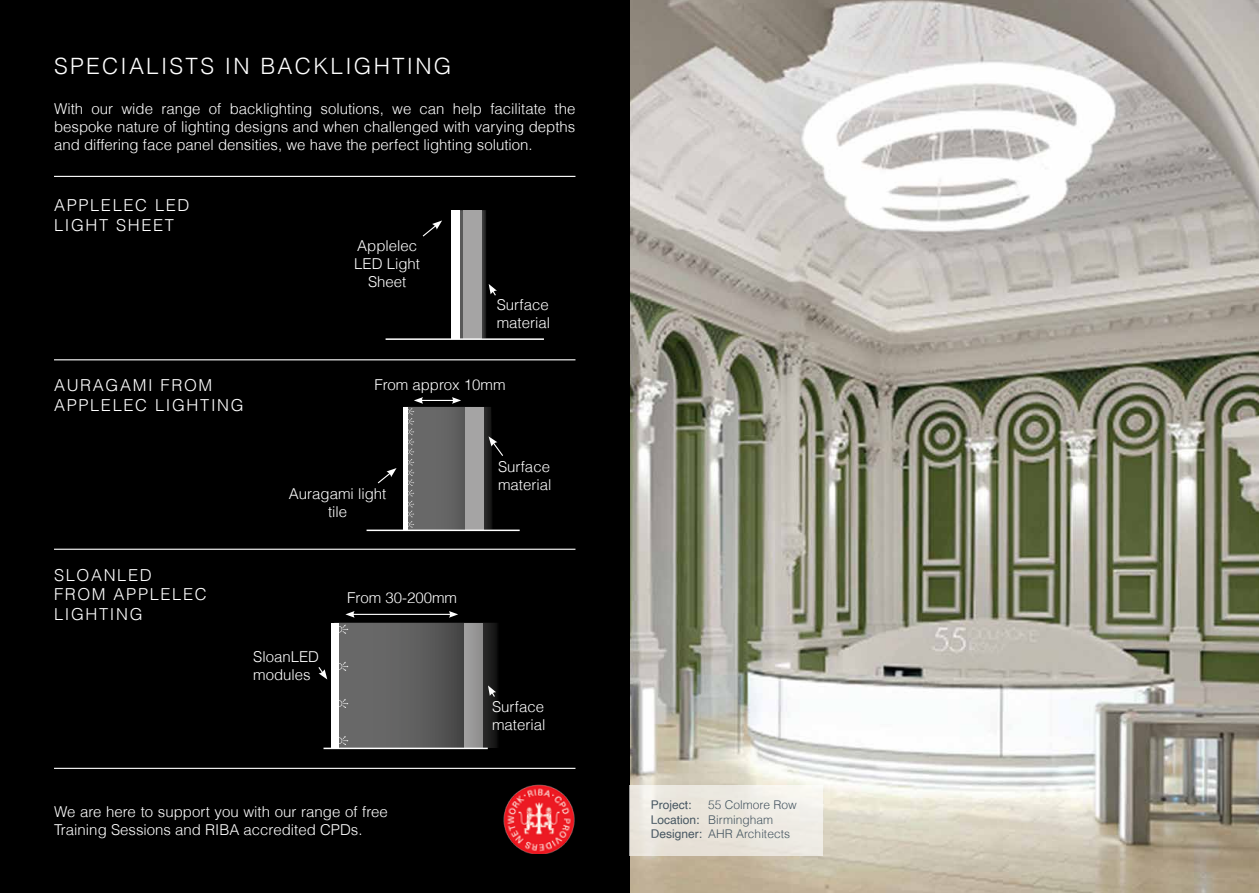
<style>
.page{position:relative;width:1259px;height:893px;background:#fff}
.page>*{position:absolute;margin:0;border:0;box-sizing:border-box;transform-origin:0 0}
.t1{font:300 22.5px "Helvetica";letter-spacing:.1em;color:#fff}
.t2{font:300 16.5px/19.8px "Helvetica";letter-spacing:.1em;color:#fff}
.t3{font:300 15px/18px "Helvetica";color:#fff}
.t4{font:300 12px/14.4px "Helvetica";color:#465661}
.t5{font:12px/14.4px "Helvetica";color:#465661}
</style>
<div class="page">
<img style="left:629px;top:0;width:630px;height:893px">
<div style="left:0;top:0;width:629px;height:893px;background:#000"></div>
<div style="left:451px;top:210px;width:8px;height:129px;background:#fff"></div>
<hr style="left:385px;top:338px;width:159px;height:2px;background:#fff">
<svg style="left:422px;top:220px;width:20px;height:17px"></svg>
<svg style="left:459px;top:210px;width:38px;height:129px"></svg>
<hr style="left:54px;top:549px;width:521px;height:1px;background:#fff">
<hr style="left:54px;top:768px;width:521px;height:1px;background:#fff">
<hr style="left:54px;top:359px;width:521px;height:1px;background:#fff">
<hr style="left:54px;top:176px;width:521px;height:1px;background:#fff">
<hr style="left:323px;top:748px;width:165px;height:1px;background:#fff">
<svg style="left:318px;top:667px;width:9px;height:12px"></svg>
<div style="left:331px;top:623px;width:8px;height:126px;background:#fff"></div>
<svg style="left:334px;top:611px;width:163px;height:138px"></svg>
<hr style="left:403px;top:407px;width:4px;height:124px;background:#fff">
<hr style="left:366px;top:530px;width:154px;height:1px;background:#fff">
<svg style="left:377px;top:468px;width:19px;height:16px"></svg>
<svg style="left:404px;top:397px;width:100px;height:133px"></svg>
<img style="left:503px;top:785px;width:72px;height:69px">
<div style="left:629px;top:785px;width:193px;height:70px;background:linear-gradient(to right,#e8e3da,#f0eee7)"></div>
<h1 class="t1" style="left:54px;top:52px;width:399px">SPECIALISTS IN BACKLIGHTING</h1>
<p class="t3" style="left:54px;top:99px;width:523px;text-align:justify">With our wide range of backlighting solutions, we can help facilitate the bespoke nature of lighting designs and when challenged with varying depths and differing face panel densities, we have the perfect lighting solution.</p>
<p class="t2" style="left:54px;top:195px;width:137px">APPLELEC LED<br>LIGHT SHEET</p>
<p class="t2" style="left:54px;top:375px;width:191px">AURAGAMI FROM<br>APPLELEC LIGHTING</p>
<p class="t3" style="left:354px;top:237px;width:67px;text-align:center">Applelec<br>LED Light<br>Sheet</p>
<p class="t3" style="left:497px;top:296px;width:55px">Surface material</p>
<p class="t3" style="left:374px;top:375px;width:133px">From approx 10mm</p>
<p class="t3" style="left:289px;top:484px;width:99px;text-align:center">Auragami light tile</p>
<p class="t3" style="left:498px;top:458px;width:55px">Surface material</p>
<p class="t2" style="left:54px;top:565px;width:154px">SLOANLED<br>FROM APPLELEC<br>LIGHTING</p>
<p class="t3" style="left:253px;top:647px;width:67px">SloanLED modules</p>
<p class="t3" style="left:347px;top:589px;width:111px">From 30-200mm</p>
<p class="t3" style="left:492px;top:698px;width:55px">Surface material</p>
<p class="t3" style="left:54px;top:803px;width:335px">We are here to support you with our range of free<br>Training Sessions and RIBA accredited CPDs.</p>
<p class="t5" style="left:651px;top:798px;width:53px">Project:<br>Location:<br>Designer:</p>
<p class="t4" style="left:708px;top:798px;width:90px">55 Colmore Row<br>Birmingham<br>AHR Architects</p>
</div>
